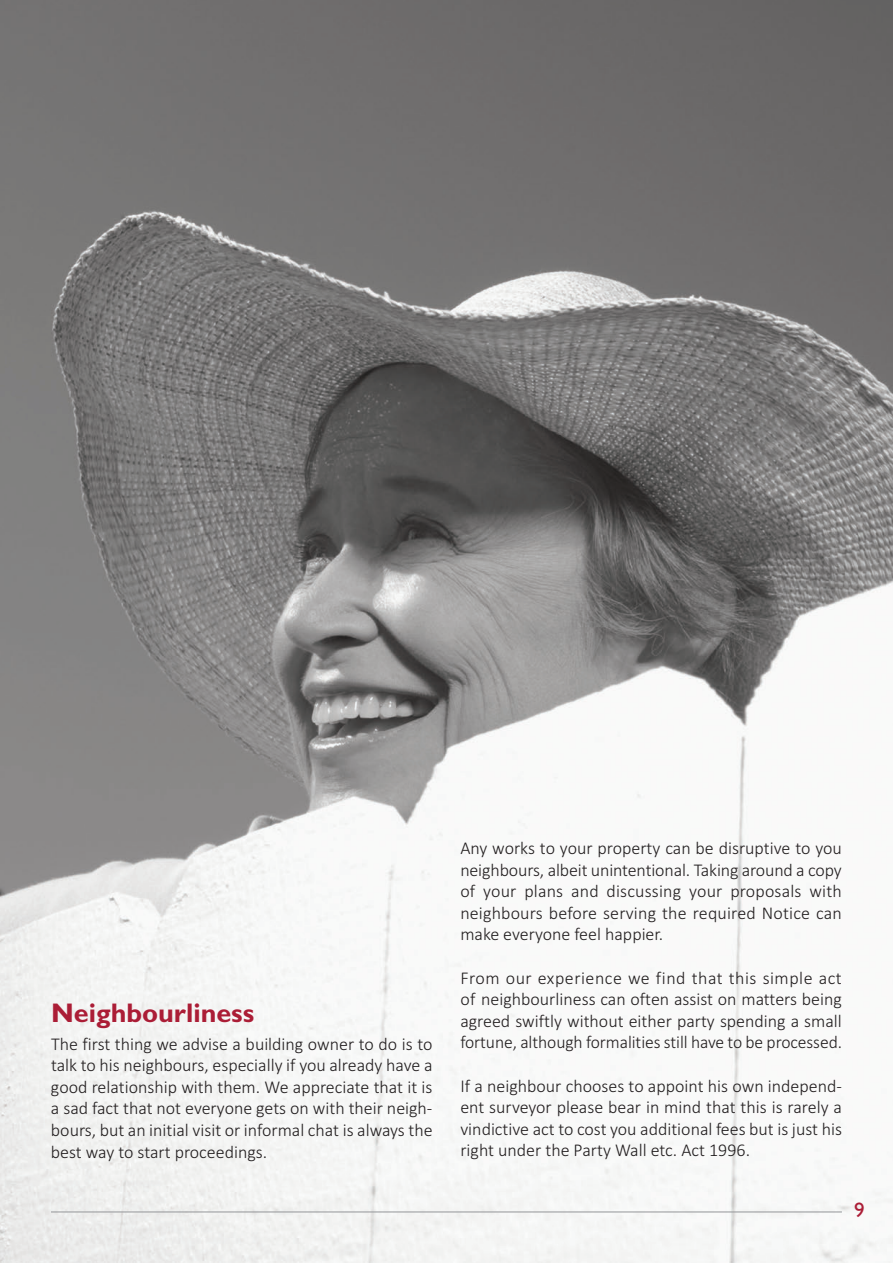
<style>
.page{position:relative;width:893px;height:1263px;background:#fff}
.page>*{position:absolute;margin:0;border:0;box-sizing:border-box;transform-origin:0 0}
.t1{font:700 27px "Gill Sans";color:#ab1d36}
.t2{font:21px "Gill Sans";color:#ab1d36}
.t3{font:300 18px/21.6px "Calibri";color:#231f20;text-align:justify}
</style>
<div class="page">
<img style="left:0;top:0;width:893px;height:1263px">
<hr style="left:51px;top:1211px;width:791px;height:1px;background:#939598">
<h1 class="t1" style="left:51px;top:997px;width:205px">Neighbourliness</h1>
<p class="t3" style="left:51px;top:1032px;width:383px">The first thing we advise a building owner to do is to talk to his neighbours, especially if you already have a good relationship with them. We appreciate that it is a sad fact that not everyone gets on with their neigh&shy;bours, but an initial visit or informal chat is always the best way to start proceedings.</p>
<p class="t3" style="left:460px;top:837px;width:383px">Any works to your property can be disruptive to you neighbours, albeit unintentional. Taking around a copy of your plans and discussing your proposals with neighbours before serving the required Notice can make everyone feel happier.</p>
<p class="t3" style="left:460px;top:967px;width:383px">From our experience we find that this simple act of neighbourliness can often assist on matters being agreed swiftly without either party spending a small fortune, although formalities still have to be processed.</p>
<p class="t3" style="left:460px;top:1075px;width:383px">If a neighbour chooses to appoint his own independ&shy;ent surveyor please bear in mind that this is rarely a vindictive act to cost you additional fees but is just his right under the Party Wall etc. Act 1996.</p>
<p class="t2" style="left:854px;top:1197px;width:12px">9</p>
</div>
